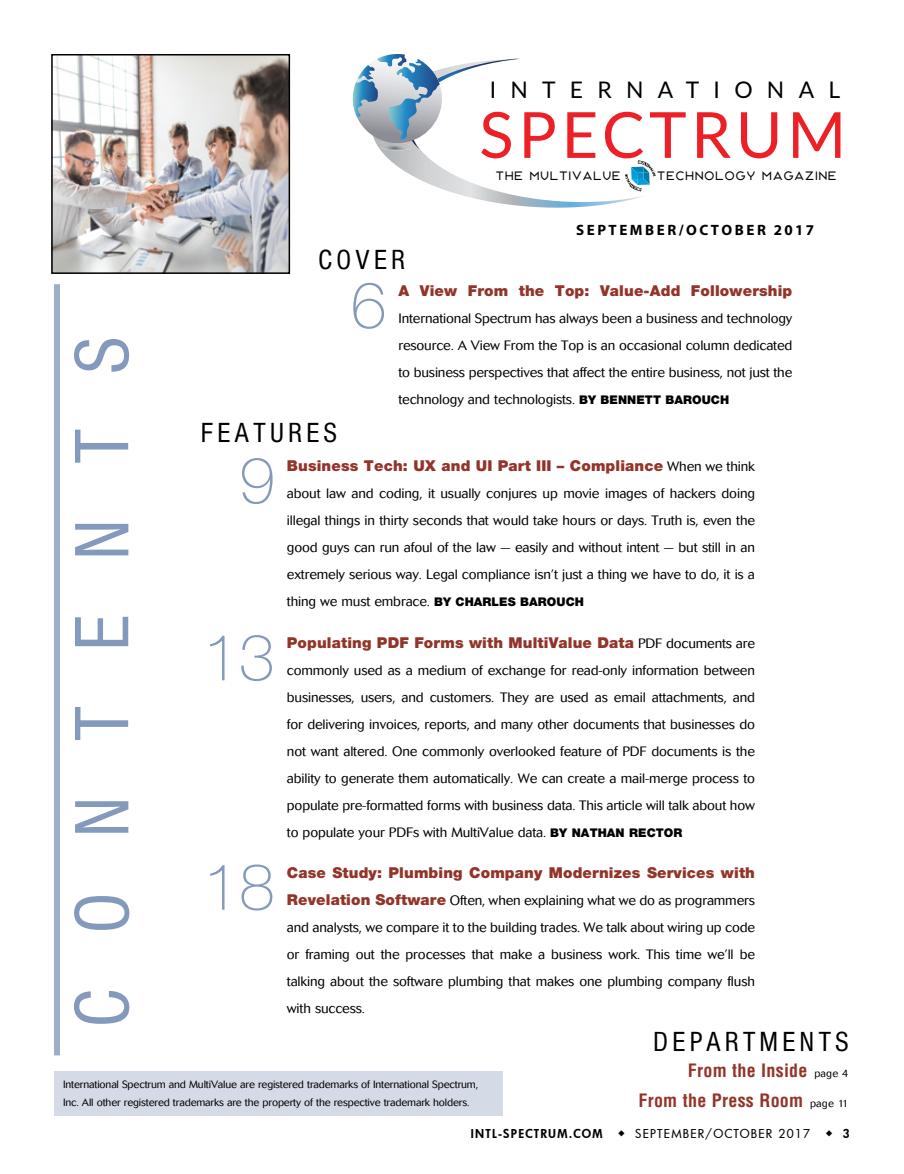
<style>
.page{position:relative;width:904px;height:1174px;background:#fff}
.page>*{position:absolute;margin:0;border:0;box-sizing:border-box;transform-origin:0 0}
.t1{font:300 75px "Helten Condensed";letter-spacing:.78em;color:#839abc}
.t2{font:100 64.5px "Helvetica Neue";color:#839abc}
.t3{font:63.6px "Lato";letter-spacing:.075em;color:#ec2026}
.t4{font:300 27px "Helten Condensed";letter-spacing:.2em;color:#000}
.t5{font:22.8px "Lato";letter-spacing:.625em;color:#000}
.t6{font:700 condensed 18px/30.3px "Helvetica";letter-spacing:.015em;color:#92342a;text-align:right}
.t7{font:900 15px "Helvetica Neue";letter-spacing:.01em;color:#92342a}
.t8{font:700 15px "Myriad Pro";letter-spacing:.17em;color:#000}
.t9{font:300 13.5px/27px "Cosmos";letter-spacing:-.01em;color:#000;text-align:justify}
.t10{font:12px "Republik Sans ICG 01";letter-spacing:.095em;color:#000}
.t11{font:500 12px "Futura";letter-spacing:.1em;color:#000}
.t12{font:800 12px "Futura";letter-spacing:.1em;color:#000}
.t13{font:300 10.5px/18px "Cosmos";letter-spacing:-.015em;color:#000}
.s1{font-family:"Helvetica Neue";font-weight:900;font-size:12px}
.s2{font-family:"Cosmos";font-weight:300;font-size:13.5px;color:#000}
.s3{font-family:"Helvetica Neue";font-weight:900;font-size:15px;color:#92342a}
.s4{font-family:"Cosmos";font-weight:300;font-stretch:normal;font-size:10.5px;color:#000}
</style>
<div class="page">
<svg style="left:353px;top:54px;width:303px;height:154px"></svg>
<div style="left:54px;top:284px;width:6px;height:771px;background:#9eaeca"></div>
<div style="left:54px;top:1071px;width:448px;height:44px;background:#d4dae6"></div>
<img style="left:54px;top:57px;width:233px;height:214px">
<div style="left:51px;top:54px;width:239px;height:220px;border:2px solid #000"></div>
<h3 class="t5" style="left:490px;top:74px;width:352px">INTERNATIONAL</h3>
<h3 class="t3" style="left:479px;top:89px;width:369px">SPECTRUM</h3>
<p class="t10" style="left:496px;top:167px;width:126px">THE MULTIVALUE</p>
<p class="t10" style="left:657px;top:167px;width:181px">TECHNOLOGY MAGAZINE</p>
<h1 class="t1" style="left:61px;top:1025px;width:690px;rotate:-90deg">CONTENTS</h1>
<h3 class="t4" style="left:319px;top:245px;width:87px">COVER</h3>
<p class="t8" style="left:576px;top:220px;width:239px">SEPTEMBER/OCTO BER 2017</p>
<h3 class="t4" style="left:201px;top:418px;width:137px">FEATURES</h3>
<h2 class="t2" style="left:351px;top:269px;width:37px">6</h2>
<p class="t7" style="left:398px;top:282px;width:395px">A View From the Top: Value-Add Followership</p>
<p class="t9" style="left:398px;top:305px;width:395px">International Spectrum has always been a business and technology resource. A View From the Top is an occasional column dedicated to business perspectives that affect the entire business, not just the technology and technologists. <span class="s1">BY BENNETT BAROUCH</span></p>
<h2 class="t2" style="left:239px;top:444px;width:37px">9</h2>
<p class="t7" style="left:287px;top:457px;width:470px">Business Tech: UX and UI Part III – Compliance <span class="s2">When we think</span></p>
<p class="t9" style="left:287px;top:480px;width:470px">about law and coding, it usually conjures up movie images of hackers doing illegal things in thirty seconds that would take hours or days. Truth is, even the good guys can run afoul of the law — easily and without intent — but still in an extremely serious way. Legal compliance isn’t just a thing we have to do, it is a thing we must embrace. <span class="s1">BY CHARLES BAROUCH</span></p>
<h2 class="t2" style="left:203px;top:621px;width:73px">13</h2>
<p class="t7" style="left:287px;top:634px;width:470px">Populating PDF Forms with MultiValue Data <span class="s2">PDF documents are</span></p>
<p class="t9" style="left:287px;top:657px;width:470px">commonly used as a medium of exchange for read-only information between businesses, users, and customers. They are used as email attachments, and for delivering invoices, reports, and many other documents that businesses do not want altered. One commonly overlooked feature of PDF documents is the ability to generate them automatically. We can create a mail-merge process to populate pre-formatted forms with business data. This article will talk about how to populate your PDFs with MultiValue data. <span class="s1">BY NATHAN RECTOR</span></p>
<h2 class="t2" style="left:203px;top:851px;width:73px">18</h2>
<p class="t7" style="left:287px;top:864px;width:470px">Case Study: Plumbing Company Modernizes Services with</p>
<p class="t9" style="left:287px;top:887px;width:470px"><span class="s3">Revelation Software</span> Often, when explaining what we do as programmers and analysts, we compare it to the building trades. We talk about wiring up code or framing out the processes that make a business work. This time we’ll be talking about the software plumbing that makes one plumbing company flush with success.</p>
<p class="t13" style="left:63px;top:1076px;width:417px">International Spectrum and MultiValue are registered trademarks of International Spectrum,<br>Inc. All other registered trademarks are the property of the respective trademark holders.</p>
<h3 class="t4" style="left:654px;top:1027px;width:196px">DEPARTMENTS</h3>
<h3 class="t6" style="left:638px;top:1055px;width:211px">From the Inside <span class="s4">page 4<br></span>From the Press Room <span class="s4">page 11</span></h3>
<p class="t12" style="left:471px;top:1126px;width:133px">INTL-SPECTRUM.COM</p>
<p class="t11" style="left:618px;top:1126px;width:194px">◆ SEPTEMBER/OCTOBER 2017</p>
<p class="t12" style="left:826px;top:1126px;width:26px">◆ 3</p>
</div>
